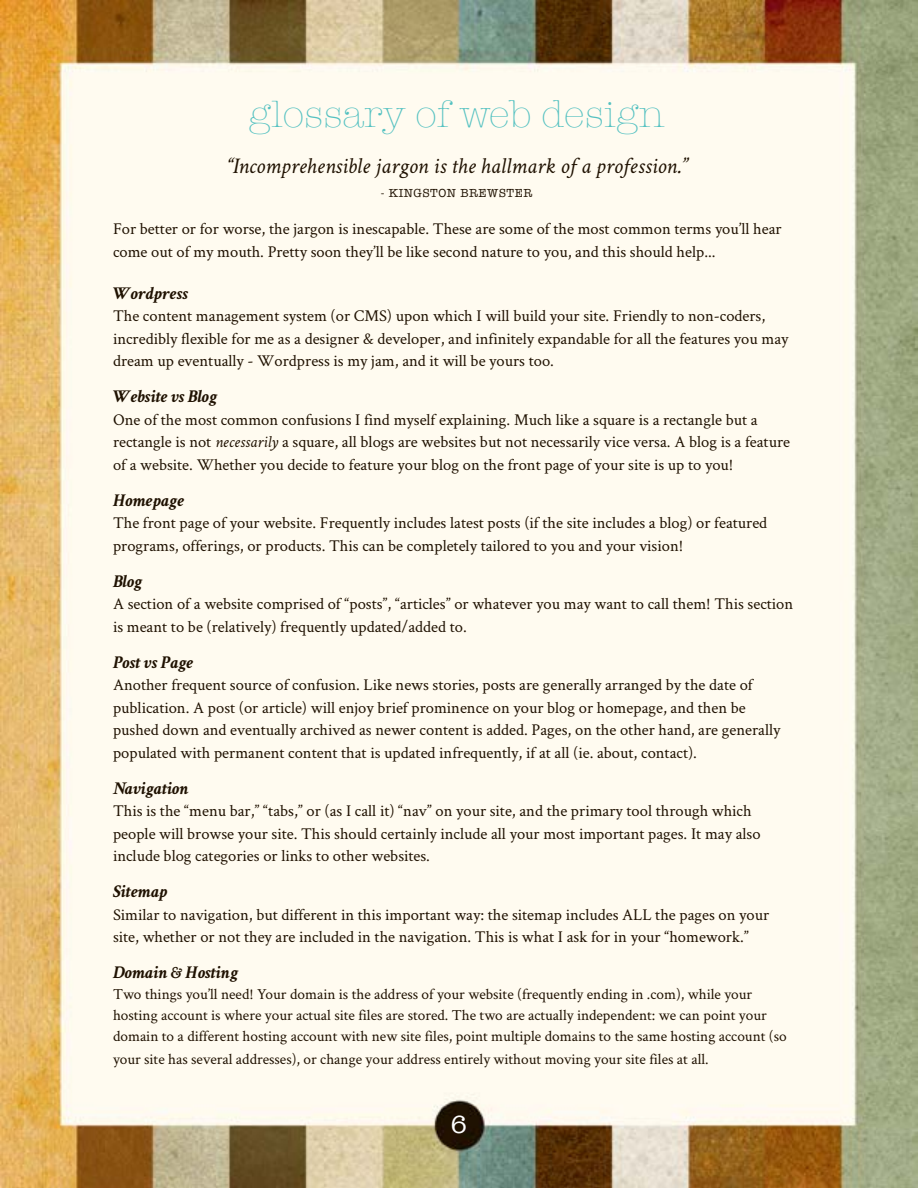
<style>
.page{position:relative;width:918px;height:1188px;background:#fff}
.page>*{position:absolute;margin:0;border:0;box-sizing:border-box;transform-origin:0 0}
.t1{font:300 39px "American Typewriter";color:#54c1c1}
.t2{font:25.5px "American Typewriter";color:#fff}
.t3{font:italic 22.5px "Crimson Text";color:#1f1101}
.t4{font:italic 700 18px "Crimson Text";color:#1f1101}
.t5{font:16.5px/22.5px "Crimson Text";color:#1f1101}
.t6{font:15.3px/21px "Crimson Text";color:#1f1101}
.t7{font:12px "American Typewriter";letter-spacing:.05em;color:#1f1101}
.s1{font-style:italic}
</style>
<div class="page">
<img style="left:0;top:0;width:918px;height:1188px">
<h1 class="t1" style="left:248px;top:85px;width:418px">glossary of web design</h1>
<h3 class="t3" style="left:226px;top:153px;width:462px">“Incomprehensible jargon is the hallmark of a profession.”</h3>
<p class="t7" style="left:381px;top:184px;width:153px">- KINGSTON BREWSTER</p>
<p class="t5" style="left:113px;top:217px;width:670px">For better or for worse, the jargon is inescapable. These are some of the most common terms you’ll hear come out of my mouth. Pretty soon they’ll be like second nature to you, and this should help...</p>
<p class="t4" style="left:113px;top:282px;width:77px">Wordpress</p>
<p class="t5" style="left:113px;top:304px;width:677px">The content management system (or CMS) upon which I will build your site. Friendly to non-coders, incredibly flexible for me as a designer &amp; developer, and infinitely expandable for all the features you may dream up eventually - Wordpress is my jam, and it will be yours too.</p>
<p class="t4" style="left:113px;top:386px;width:106px">Website vs Blog</p>
<p class="t5" style="left:113px;top:408px;width:679px">One of the most common confusions I find myself explaining. Much like a square is a rectangle but a rectangle is not <span class="s1">necessarily</span> a square, all blogs are websites but not necessarily vice versa. A blog is a feature of a website. Whether you decide to feature your blog on the front page of your site is up to you!</p>
<p class="t4" style="left:113px;top:489px;width:73px">Homepage</p>
<p class="t5" style="left:113px;top:511px;width:656px">The front page of your website. Frequently includes latest posts (if the site includes a blog) or featured programs, offerings, or products. This can be completely tailored to you and your vision!</p>
<p class="t4" style="left:113px;top:570px;width:31px">Blog</p>
<p class="t5" style="left:113px;top:592px;width:682px">A section of a website comprised of “posts”, “articles” or whatever you may want to call them! This section is meant to be (relatively) frequently updated/added to.</p>
<p class="t4" style="left:113px;top:651px;width:82px">Post vs Page</p>
<p class="t5" style="left:113px;top:673px;width:669px">Another frequent source of confusion. Like news stories, posts are generally arranged by the date of publication. A post (or article) will enjoy brief prominence on your blog or homepage, and then be pushed down and eventually archived as newer content is added. Pages, on the other hand, are generally populated with permanent content that is updated infrequently, if at all (ie. about, contact).</p>
<p class="t4" style="left:113px;top:777px;width:77px">Navigation</p>
<p class="t5" style="left:113px;top:799px;width:649px">This is the “menu bar,” “tabs,” or (as I call it) “nav” on your site, and the primary tool through which people will browse your site. This should certainly include all your most important pages. It may also include blog categories or links to other websites.</p>
<p class="t4" style="left:113px;top:881px;width:56px">Sitemap</p>
<p class="t5" style="left:113px;top:903px;width:658px">Similar to navigation, but different in this important way: the sitemap includes ALL the pages on your site, whether or not they are included in the navigation. This is what I ask for in your “homework.”</p>
<p class="t4" style="left:113px;top:962px;width:127px">Domain &amp; Hosting</p>
<p class="t6" style="left:113px;top:984px;width:675px">Two things you’ll need! Your domain is the address of your website (frequently ending in .com), while your hosting account is where your actual site files are stored. The two are actually independent: we can point your domain to a different hosting account with new site files, point multiple domains to the same hosting account (so</p>
<p class="t6" style="left:113px;top:1048px;width:597px">your site has several addresses), or change your address entirely without moving your site files at all.</p>
<h2 class="t2" style="left:451px;top:1105px;width:18px">6</h2>
</div>
